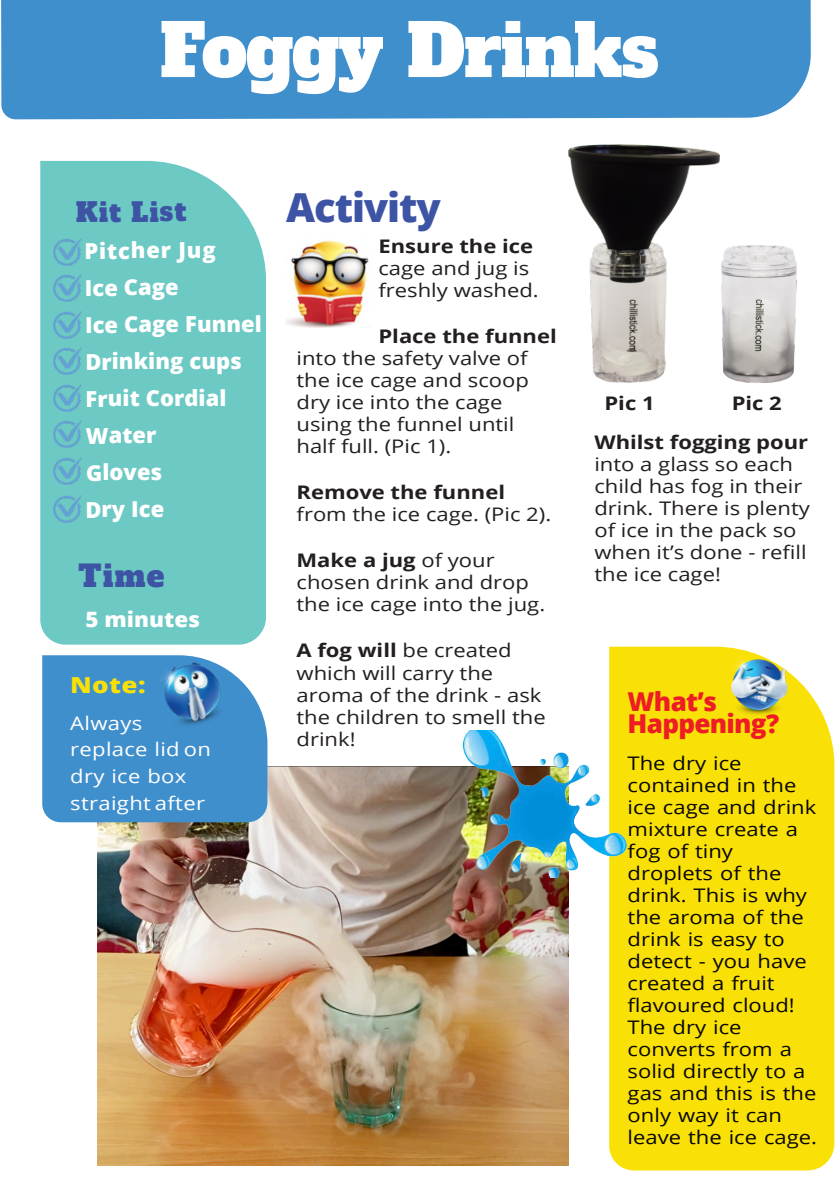
<style>
.page{position:relative;width:840px;height:1191px;background:#fff}
.page>*{position:absolute;margin:0;border:0;box-sizing:border-box;transform-origin:0 0}
.t1{font:72px "Alfa Slab One";letter-spacing:-.015em;color:#fff}
.t2{font:800 40px "Open Sans";letter-spacing:-.025em;color:#3d54a4}
.t3{font:29.4px "Alfa Slab One";color:#3d54a4}
.t4{font:800 26px/22px "Open Sans";letter-spacing:-.025em;color:#ee1c25}
.t5{font:26px "Alfa Slab One";letter-spacing:.04em;color:#3d54a4}
.t6{font:800 22.2px "Open Sans";color:#f9e108;scale:1.18 1}
.t7{font:800 22px/37px "Open Sans";letter-spacing:-.01em;color:#fff}
.t8{font:800 21.2px "Open Sans";color:#fff;scale:1.06 1}
.t9{font:18.8px/22px "Open Sans";color:#231f20;scale:1.18 1}
.t10{font:18.8px/22px "Open Sans";color:#080704;scale:1.18 1}
.t11{font:700 18.8px/38.4px "Open Sans";color:#231f20;scale:1.18 1}
.t12{font:18.8px/26.8px "Open Sans";letter-spacing:.015em;color:#fff;scale:1.18 1}
.s1{font-weight:700}
</style>
<div class="page">
<div style="left:609px;top:646px;width:224px;height:524px;background:#f9e108"></div>
<img style="left:723px;top:653px;width:68px;height:67px">
<img style="left:286px;top:240px;width:83px;height:87px">
<img style="left:98px;top:766px;width:469px;height:399px">
<div style="left:42px;top:655px;width:225px;height:167px;background:#408fcd"></div>
<img style="left:149px;top:655px;width:90px;height:84px">
<div style="left:40px;top:161px;width:226px;height:483px;background:#6dc9c4"></div>
<img style="left:53px;top:238px;width:28px;height:27px">
<img style="left:53px;top:274px;width:28px;height:27px">
<img style="left:53px;top:311px;width:28px;height:27px">
<img style="left:53px;top:348px;width:28px;height:27px">
<img style="left:53px;top:385px;width:28px;height:27px">
<img style="left:53px;top:420px;width:28px;height:27px">
<img style="left:53px;top:457px;width:28px;height:27px">
<img style="left:54px;top:495px;width:28px;height:27px">
<div style="left:1px;top:0;width:809px;height:119px;background:#408fcd"></div>
<img style="left:462px;top:730px;width:166px;height:147px">
<img style="left:568px;top:145px;width:151px;height:238px">
<img style="left:721px;top:245px;width:75px;height:138px">
<h1 class="t1" style="left:160px;top:2px;width:500px">Foggy Drinks</h1>
<h3 class="t5" style="left:76px;top:195px;width:112px">Kit List</h3>
<p class="t7" style="left:84px;top:234px;width:179px">Pitcher Jug<br>Ice Cage<br>Ice Cage Funnel<br>Drinking cups<br>Fruit Cordial<br>Water<br>Gloves<br>Dry Ice</p>
<h3 class="t3" style="left:79px;top:556px;width:87px">Time</h3>
<p class="t8" style="left:85px;top:611px;width:109px">5 minutes</p>
<p class="t6" style="left:70px;top:676px;width:65px">Note:</p>
<p class="t12" style="left:70px;top:711px;width:121px">Always replace lid on dry ice box straight after</p>
<h2 class="t2" style="left:286px;top:191px;width:156px">Activity</h2>
<p class="t11" style="left:378px;top:229px;width:133px">Ensure the ice</p>
<p class="t9" style="left:378px;top:259px;width:137px">cage and jug is freshly washed.</p>
<p class="t11" style="left:378px;top:319px;width:152px">Place the funnel</p>
<p class="t9" style="left:296px;top:349px;width:198px">into the safety valve of the ice cage and scoop dry ice into the cage using the funnel until half full. (Pic 1).</p>
<p class="t11" style="left:296px;top:475px;width:178px">Remove the funnel</p>
<p class="t9" style="left:296px;top:505px;width:217px">from the ice cage. (Pic 2).</p>
<p class="t9" style="left:296px;top:551px;width:212px"><span class="s1">Make a jug</span> of your chosen drink and drop the ice cage into the jug.</p>
<p class="t9" style="left:296px;top:641px;width:213px"><span class="s1">A fog will</span> be created which will carry the aroma of the drink - ask the children to smell the drink!</p>
<p class="t11" style="left:594px;top:386px;width:183px;text-indent:137px">Pic 2<br>Whilst fogging pour</p>
<p class="t9" style="left:594px;top:455px;width:184px">into a glass so each child has fog in their drink. There is plenty of ice in the pack so when it’s done - refill the ice cage!</p>
<p class="t11" style="left:604px;top:386px;width:44px">Pic 1</p>
<h3 class="t4" style="left:627px;top:693px;width:153px">What’s<br>Happening?</h3>
<p class="t10" style="left:627px;top:753px;width:162px">The dry ice contained in the ice cage and drink mixture create a fog of tiny droplets of the drink. This is why the aroma of the drink is easy to detect - you have created a fruit flavoured cloud!<br>The dry ice converts from a solid directly to a gas and this is the only way it can leave the ice cage.</p>
</div>
